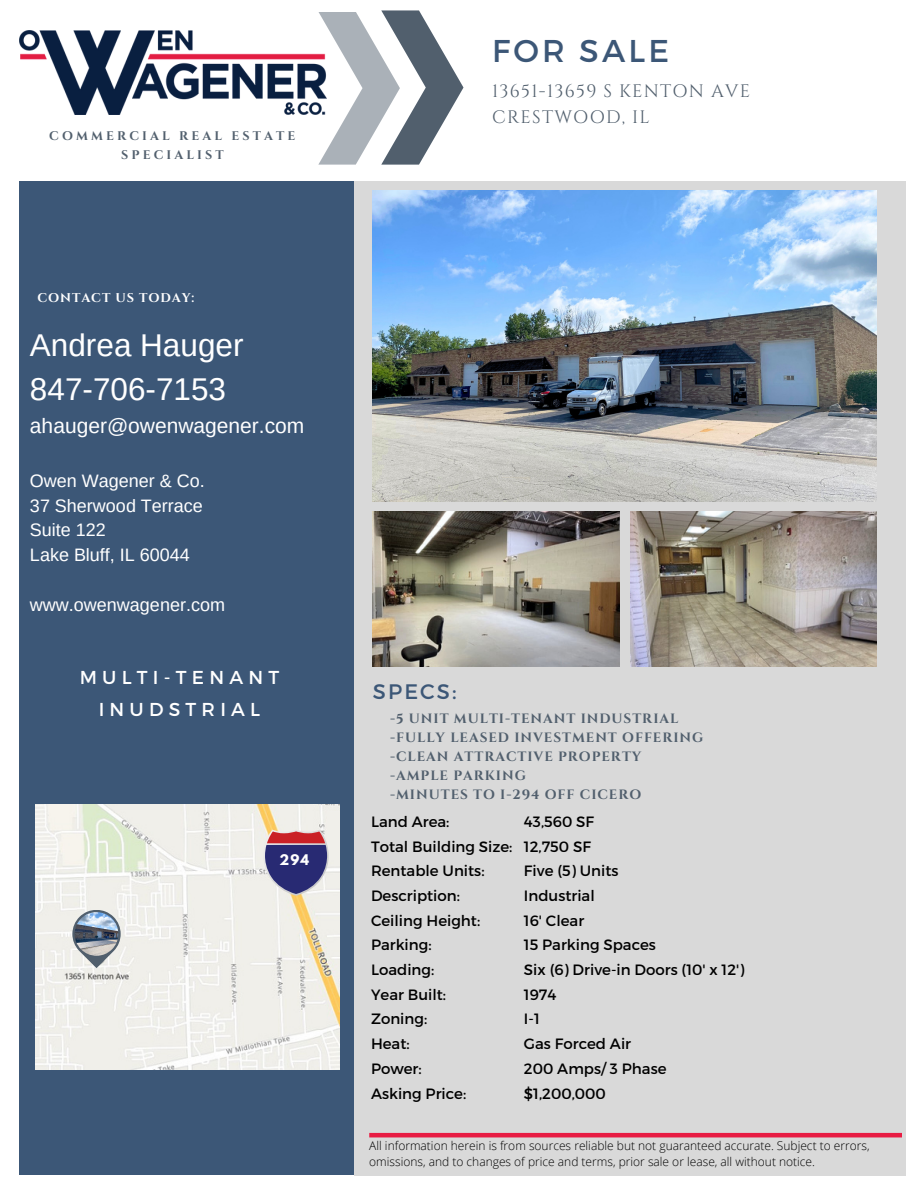
<style>
.page{position:relative;width:918px;height:1188px;background:#fff}
.page>*{position:absolute;margin:0;border:0;box-sizing:border-box;transform-origin:0 0}
.t1{font:31.5px "Arimo";color:#fff}
.t2{font:31.5px "Montserrat";letter-spacing:.1em;color:#3c5777}
.t3{font:21px "Arimo";color:#fff}
.t4{font:21px "Montserrat";letter-spacing:.1em;color:#3c5777}
.t5{font:18.75px "Montserrat";letter-spacing:.28em;color:#fff}
.t6{font:18px "Arimo";color:#fff}
.t7{font:18px "Cinzel";letter-spacing:.07em;color:#515f6d}
.t8{font:15px "Montserrat";color:#000}
.t9{font:700 13.5px "Cinzel";letter-spacing:.07em;color:#515f6d}
.t10{font:700 13.05px "League Spartan";color:#fff}
.t11{font:700 12.6px "Cinzel";letter-spacing:.07em;color:#fff}
.t12{font:700 12.45px/19px "Cinzel";letter-spacing:.25em;color:#515f6d;text-align:center}
.t13{font:300 12px/16px "Open Sans";color:#000}
</style>
<div class="page">
<div style="left:19px;top:181px;width:335px;height:994px;background:#3c5777"></div>
<div style="left:354px;top:181px;width:552px;height:994px;background:#d9d9d9"></div>
<img style="left:373px;top:191px;width:504px;height:310px">
<img style="left:373px;top:511px;width:246px;height:156px">
<img style="left:631px;top:511px;width:246px;height:156px">
<hr style="left:369px;top:1133px;width:533px;height:4px;background:#e81c43">
<svg style="left:305px;top:10px;width:159px;height:155px"></svg>
<img style="left:19px;top:31px;width:307px;height:83px">
<img style="left:36px;top:804px;width:303px;height:266px">
<svg style="left:72px;top:910px;width:49px;height:58px"></svg>
<img style="left:75px;top:912px;width:43px;height:44px">
<svg style="left:263px;top:830px;width:66px;height:66px"></svg>
<p class="t12" style="left:49px;top:127px;width:248px">COMMERCIAL REAL ESTATE<br>SPECIALIST</p>
<p class="t11" style="left:37px;top:290px;width:158px">CONTACT US TODAY:</p>
<p class="t1" style="left:30px;top:328px;width:215px">Andrea Hauger</p>
<p class="t1" style="left:30px;top:372px;width:198px">847-706-7153</p>
<p class="t3" style="left:30px;top:414px;width:276px">ahauger@owenwagener.com</p>
<p class="t6" style="left:30px;top:471px;width:176px">Owen Wagener &amp; Co.</p>
<p class="t6" style="left:30px;top:495px;width:174px">37 Sherwood Terrace</p>
<p class="t6" style="left:30px;top:520px;width:77px">Suite 122</p>
<p class="t6" style="left:30px;top:545px;width:161px">Lake Bluff, IL 60044</p>
<p class="t6" style="left:30px;top:594px;width:197px">www.owenwagener.com</p>
<p class="t5" style="left:80px;top:665px;width:201px">MULTI-TENANT</p>
<p class="t5" style="left:99px;top:697px;width:163px">INUDSTRIAL</p>
<p class="t10" style="left:280px;top:854px;width:31px">294</p>
<p class="t2" style="left:492px;top:31px;width:178px">FOR SALE</p>
<p class="t7" style="left:492px;top:80px;width:259px">13651-13659 S KENTON AVE</p>
<p class="t7" style="left:492px;top:105px;width:159px">CRESTWOOD, IL</p>
<p class="t4" style="left:373px;top:678px;width:85px">SPECS:</p>
<p class="t9" style="left:390px;top:709px;width:290px">-5 UNIT MULTI-TENANT INDUSTRIAL</p>
<p class="t9" style="left:390px;top:729px;width:315px">-FULLY LEASED INVESTMENT OFFERING</p>
<p class="t9" style="left:390px;top:748px;width:253px">-CLEAN ATTRACTIVE PROPERTY</p>
<p class="t9" style="left:390px;top:767px;width:137px">-AMPLE PARKING</p>
<p class="t9" style="left:390px;top:786px;width:253px">-MINUTES TO I-294 OFF CICERO</p>
<p class="t8" style="left:371px;top:812px;width:80px">Land Area:</p>
<p class="t8" style="left:371px;top:837px;width:143px">Total Building Size:</p>
<p class="t8" style="left:371px;top:861px;width:115px">Rentable Units:</p>
<p class="t8" style="left:371px;top:886px;width:90px">Description:</p>
<p class="t8" style="left:371px;top:911px;width:111px">Ceiling Height:</p>
<p class="t8" style="left:371px;top:935px;width:62px">Parking:</p>
<p class="t8" style="left:371px;top:960px;width:65px">Loading:</p>
<p class="t8" style="left:371px;top:985px;width:77px">Year Built:</p>
<p class="t8" style="left:371px;top:1009px;width:58px">Zoning:</p>
<p class="t8" style="left:371px;top:1034px;width:40px">Heat:</p>
<p class="t8" style="left:371px;top:1059px;width:52px">Power:</p>
<p class="t8" style="left:371px;top:1083px;width:97px">Asking Price:</p>
<p class="t8" style="left:524px;top:812px;width:72px">43,560 SF</p>
<p class="t8" style="left:524px;top:837px;width:69px">12,750 SF</p>
<p class="t8" style="left:524px;top:861px;width:96px">Five (5) Units</p>
<p class="t8" style="left:524px;top:886px;width:72px">Industrial</p>
<p class="t8" style="left:524px;top:911px;width:62px">16' Clear</p>
<p class="t8" style="left:524px;top:935px;width:133px">15 Parking Spaces</p>
<p class="t8" style="left:524px;top:960px;width:222px">Six (6) Drive-in Doors (10' x 12')</p>
<p class="t8" style="left:524px;top:985px;width:34px">1974</p>
<p class="t8" style="left:524px;top:1009px;width:17px">I-1</p>
<p class="t8" style="left:524px;top:1034px;width:109px">Gas Forced Air</p>
<p class="t8" style="left:524px;top:1059px;width:144px">200 Amps/ 3 Phase</p>
<p class="t8" style="left:524px;top:1083px;width:83px">$1,200,000</p>
<p class="t13" style="left:369px;top:1137px;width:502px">All information herein is from sources reliable but not guaranteed accurate. Subject to errors, omissions, and to changes of price and terms, prior sale or lease, all without notice.</p>
</div>
